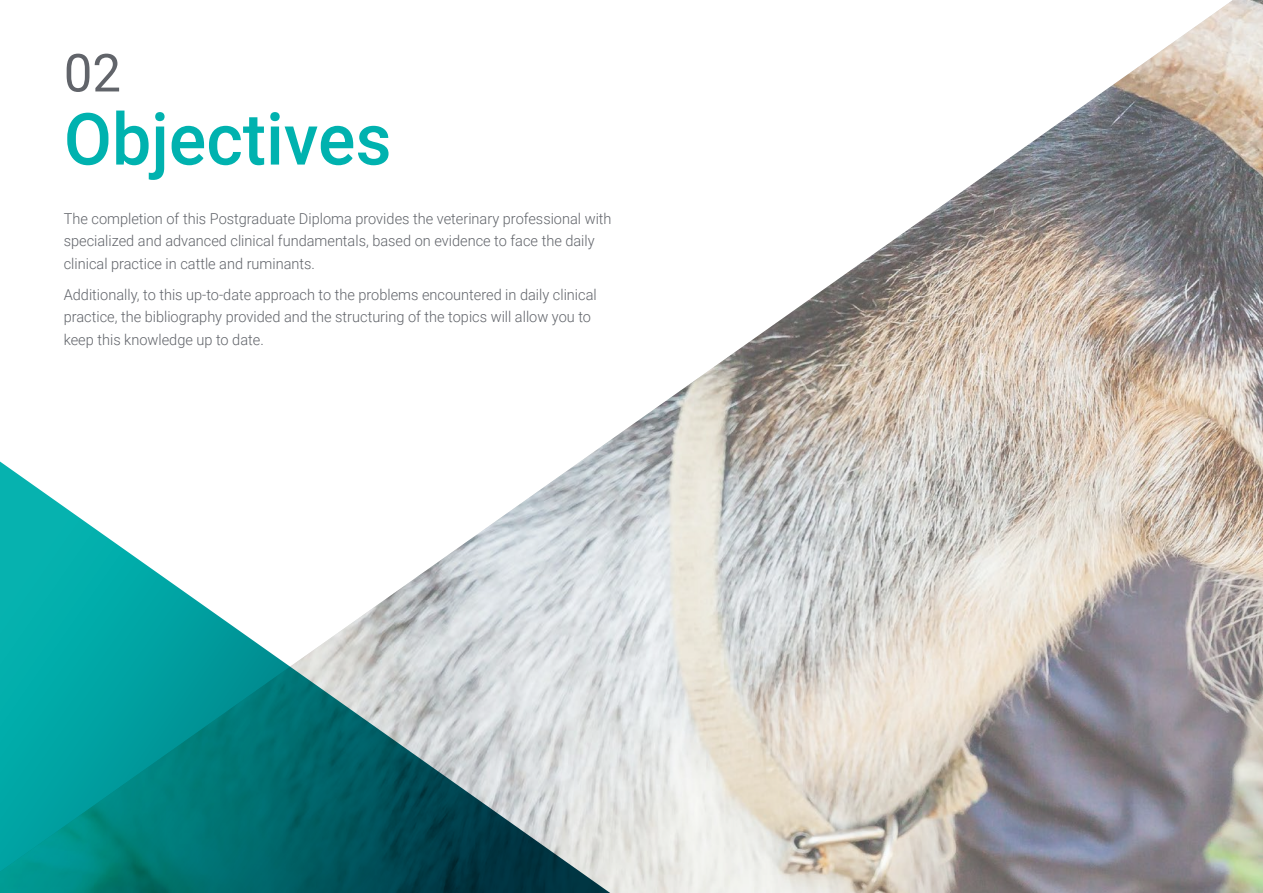
<style>
.page{position:relative;width:1263px;height:893px;background:#fff}
.page>*{position:absolute;margin:0;border:0;box-sizing:border-box;transform-origin:0 0}
.t1{font:500 72px "Roboto";color:#00b2af}
.t2{font:52.5px "Roboto";color:#61646a}
.t3{font:300 15px/22.5px "Roboto";color:#61646a}
</style>
<div class="page">
<img style="left:602px;top:0;width:661px;height:893px">
<svg style="left:0;top:446px;width:640px;height:447px"></svg>
<h2 class="t2" style="left:64px;top:36px;width:59px">02</h2>
<h1 class="t1" style="left:64px;top:89px;width:329px">Objectives</h1>
<p class="t3" style="left:64px;top:207px;width:549px">The completion of this Postgraduate Diploma provides the veterinary professional with specialized and advanced clinical fundamentals, based on evidence to face the daily clinical practice in cattle and ruminants.</p>
<p class="t3" style="left:64px;top:283px;width:534px">Additionally, to this up-to-date approach to the problems encountered in daily clinical practice, the bibliography provided and the structuring of the topics will allow you to keep this knowledge up to date.</p>
</div>
